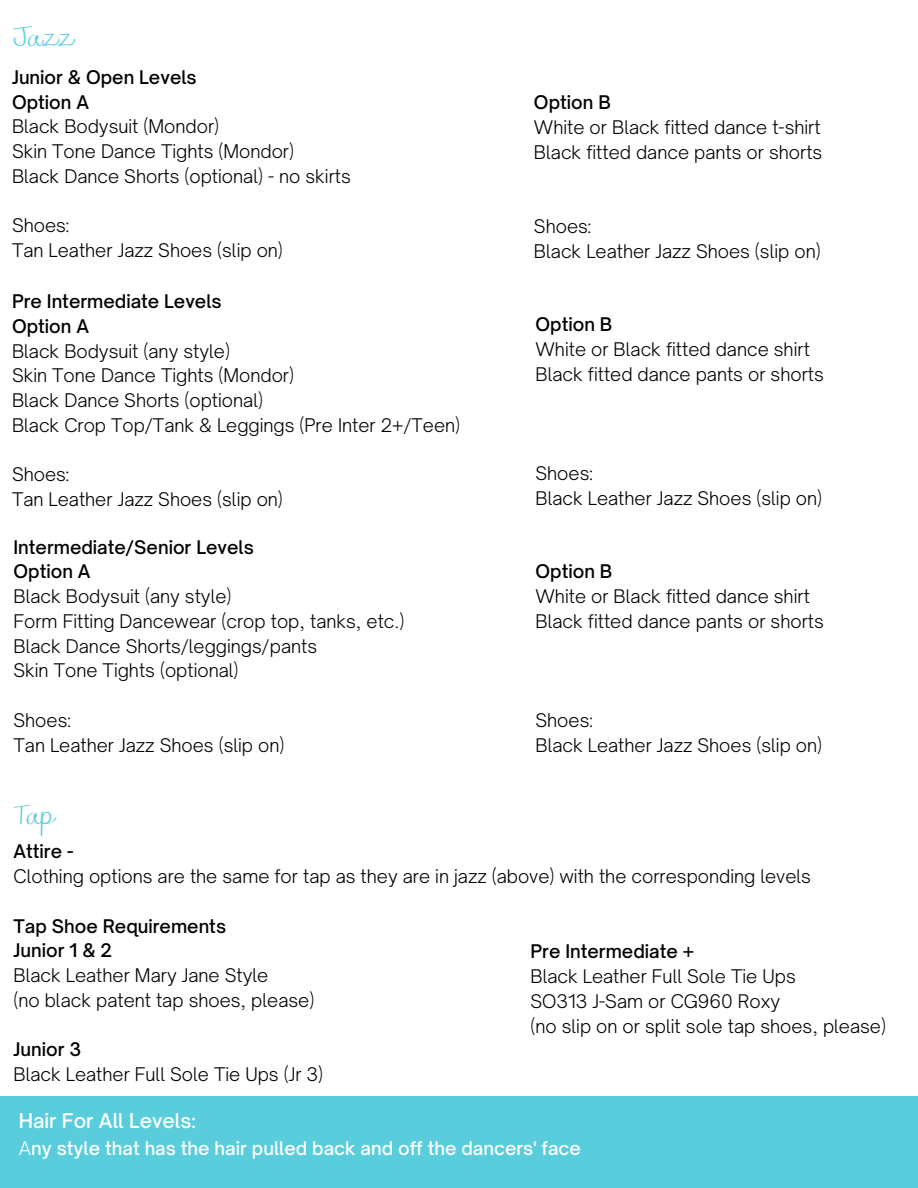
<style>
.page{position:relative;width:918px;height:1188px;background:#fff}
.page>*{position:absolute;margin:0;border:0;box-sizing:border-box;transform-origin:0 0}
.t1{font:27px "Joanne Marie Script";color:#5acddd}
.t2{font:500 19.5px "Open Sauce One";color:#fff}
.t3{font:300 18px "Open Sauce One";color:#000}
.t4{font:500 18px "Open Sauce One";color:#000}
.t5{font:500 18px "Open Sauce One";color:#fff}
.s1{font-weight:300}
</style>
<div class="page">
<div style="left:0;top:1096px;width:918px;height:92px;background:#5acddd"></div>
<h1 class="t1" style="left:14px;top:26px;width:62px">Jazz</h1>
<p class="t4" style="left:12px;top:66px;width:186px">Junior &amp; Open Levels</p>
<p class="t4" style="left:12px;top:91px;width:79px">Option A</p>
<p class="t3" style="left:12px;top:115px;width:209px">Black Bodysuit (Mondor)</p>
<p class="t3" style="left:12px;top:140px;width:284px">Skin Tone Dance Tights (Mondor)</p>
<p class="t3" style="left:12px;top:165px;width:340px">Black Dance Shorts (optional) - no skirts</p>
<p class="t3" style="left:12px;top:214px;width:59px">Shoes:</p>
<p class="t3" style="left:12px;top:239px;width:272px">Tan Leather Jazz Shoes (slip on)</p>
<p class="t4" style="left:12px;top:290px;width:211px">Pre Intermediate Levels</p>
<p class="t4" style="left:12px;top:315px;width:79px">Option A</p>
<p class="t3" style="left:12px;top:340px;width:219px">Black Bodysuit (any style)</p>
<p class="t3" style="left:12px;top:364px;width:284px">Skin Tone Dance Tights (Mondor)</p>
<p class="t3" style="left:12px;top:389px;width:253px">Black Dance Shorts (optional)</p>
<p class="t3" style="left:12px;top:414px;width:450px">Black Crop Top/Tank &amp; Leggings (Pre Inter 2+/Teen)</p>
<p class="t3" style="left:12px;top:463px;width:59px">Shoes:</p>
<p class="t3" style="left:12px;top:488px;width:272px">Tan Leather Jazz Shoes (slip on)</p>
<p class="t4" style="left:14px;top:536px;width:242px">Intermediate/Senior Levels</p>
<p class="t4" style="left:14px;top:560px;width:79px">Option A</p>
<p class="t3" style="left:14px;top:585px;width:219px">Black Bodysuit (any style)</p>
<p class="t3" style="left:14px;top:610px;width:393px">Form Fitting Dancewear (crop top, tanks, etc.)</p>
<p class="t3" style="left:14px;top:635px;width:305px">Black Dance Shorts/leggings/pants</p>
<p class="t3" style="left:14px;top:659px;width:227px">Skin Tone Tights (optional)</p>
<p class="t3" style="left:14px;top:709px;width:59px">Shoes:</p>
<p class="t3" style="left:14px;top:734px;width:272px">Tan Leather Jazz Shoes (slip on)</p>
<p class="t4" style="left:534px;top:91px;width:78px">Option B</p>
<p class="t3" style="left:534px;top:116px;width:288px">White or Black fitted dance t-shirt</p>
<p class="t3" style="left:534px;top:141px;width:290px">Black fitted dance pants or shorts</p>
<p class="t3" style="left:534px;top:215px;width:59px">Shoes:</p>
<p class="t3" style="left:534px;top:240px;width:288px">Black Leather Jazz Shoes (slip on)</p>
<p class="t4" style="left:536px;top:313px;width:78px">Option B</p>
<p class="t3" style="left:536px;top:338px;width:276px">White or Black fitted dance shirt</p>
<p class="t3" style="left:536px;top:363px;width:290px">Black fitted dance pants or shorts</p>
<p class="t3" style="left:536px;top:462px;width:59px">Shoes:</p>
<p class="t3" style="left:536px;top:487px;width:288px">Black Leather Jazz Shoes (slip on)</p>
<p class="t4" style="left:536px;top:560px;width:78px">Option B</p>
<p class="t3" style="left:536px;top:585px;width:276px">White or Black fitted dance shirt</p>
<p class="t3" style="left:536px;top:610px;width:290px">Black fitted dance pants or shorts</p>
<p class="t3" style="left:536px;top:709px;width:59px">Shoes:</p>
<p class="t3" style="left:536px;top:734px;width:288px">Black Leather Jazz Shoes (slip on)</p>
<h1 class="t1" style="left:14px;top:803px;width:43px">Tap</h1>
<p class="t4" style="left:14px;top:840px;width:61px">Attire -</p>
<p class="t3" style="left:14px;top:865px;width:799px">Clothing options are the same for tap as they are in jazz (above) with the corresponding levels</p>
<p class="t4" style="left:14px;top:915px;width:214px">Tap Shoe Requirements</p>
<p class="t4" style="left:14px;top:939px;width:100px">Junior 1 &amp; 2</p>
<p class="t3" style="left:14px;top:964px;width:256px">Black Leather Mary Jane Style</p>
<p class="t3" style="left:14px;top:989px;width:302px">(no black patent tap shoes, please)</p>
<p class="t4" style="left:14px;top:1038px;width:69px">Junior 3</p>
<p class="t3" style="left:14px;top:1063px;width:311px">Black Leather Full Sole Tie Ups (Jr 3)</p>
<p class="t2" style="left:19px;top:1108px;width:179px">Hair For All Levels:</p>
<p class="t5" style="left:19px;top:1137px;width:564px"><span class="s1">A</span>ny style that has the hair pulled back and off the dancers' face</p>
<p class="t4" style="left:531px;top:940px;width:165px">Pre Intermediate +</p>
<p class="t3" style="left:531px;top:965px;width:267px">Black Leather Full Sole Tie Ups</p>
<p class="t3" style="left:531px;top:990px;width:251px">SO313 J-Sam or CG960 Roxy</p>
<p class="t3" style="left:531px;top:1015px;width:357px">(no slip on or split sole tap shoes, please)</p>
</div>
